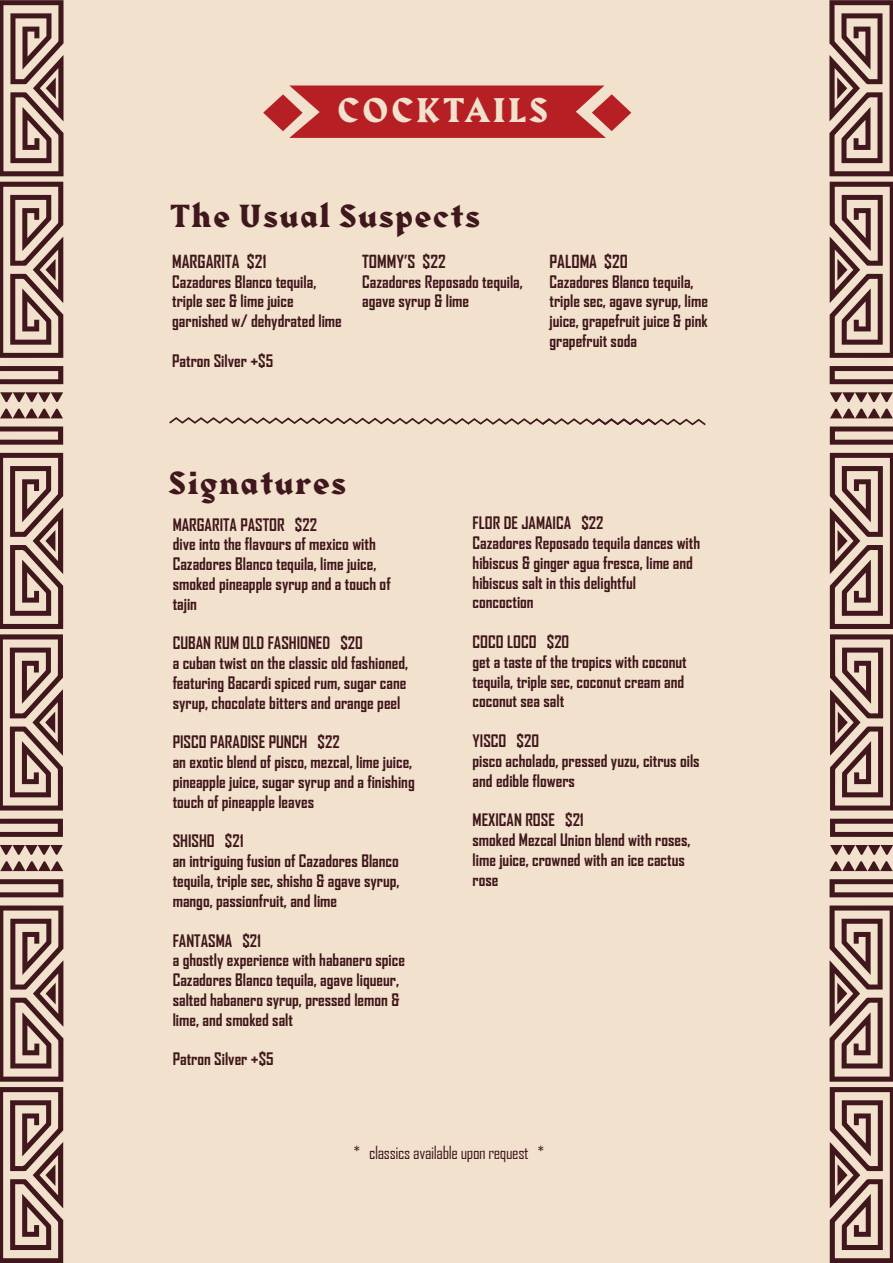
<style>
.page{position:relative;width:893px;height:1263px;background:#f2e1cc}
.page>*{position:absolute;margin:0;border:0;box-sizing:border-box;transform-origin:0 0}
.t1{font:700 30px "Harbour";letter-spacing:.075em;color:#f2e1cc}
.t2{font:700 27.9px "Harbour";letter-spacing:.02em;color:#3f171d}
.t3{font:700 17.4px "Agency FB";color:#3f161b}
.t4{font:17.4px "Agency FB";letter-spacing:-.02em;color:#3f171d}
.t5{font:700 16.5px/19.8px "Agency FB";color:#3f161b}
</style>
<div class="page">
<svg style="left:0;top:0;width:64px;height:176px"></svg>
<svg style="left:0;top:182px;width:63px;height:220px"></svg>
<svg style="left:0;top:408px;width:63px;height:447px"></svg>
<svg style="left:0;top:861px;width:63px;height:402px"></svg>
<svg style="left:829px;top:0;width:64px;height:176px"></svg>
<svg style="left:830px;top:182px;width:63px;height:220px"></svg>
<svg style="left:830px;top:408px;width:63px;height:447px"></svg>
<svg style="left:829px;top:861px;width:64px;height:402px"></svg>
<svg style="left:263px;top:85px;width:368px;height:53px;background:#bf3e3e"></svg>
<svg style="left:169px;top:417px;width:537px;height:9px"></svg>
<h1 class="t1" style="left:337px;top:90px;width:213px">COCKTAILS</h1>
<h2 class="t2" style="left:170px;top:197px;width:312px">The Usual Suspects</h2>
<p class="t3" style="left:172px;top:251px;width:96px">MARGARITA $21</p>
<p class="t5" style="left:172px;top:271px;width:171px">Cazadores Blanco tequila, triple sec &amp; lime juice garnished w/ dehydrated lime</p>
<p class="t5" style="left:172px;top:350px;width:102px">Patron Silver +$5</p>
<p class="t3" style="left:362px;top:251px;width:85px">TOMMY’S $22</p>
<p class="t5" style="left:362px;top:271px;width:162px">Cazadores Reposado tequila, agave syrup &amp; lime</p>
<p class="t3" style="left:549px;top:251px;width:80px">PALOMA $20</p>
<p class="t5" style="left:549px;top:271px;width:160px">Cazadores Blanco tequila, triple sec, agave syrup, lime juice, grapefruit juice &amp; pink grapefruit soda</p>
<h2 class="t2" style="left:168px;top:464px;width:180px">Signatures</h2>
<p class="t5" style="left:173px;top:514px;width:219px">MARGARITA PASTOR $22<br>dive into the flavours of mexico with<br>Cazadores Blanco tequila, lime juice, smoked pineapple syrup and a touch of tajin</p>
<p class="t5" style="left:173px;top:633px;width:237px">CUBAN RUM OLD FASHIONED $20<br>a cuban twist on the classic old fashioned, featuring Bacardi spiced rum, sugar cane syrup, chocolate bitters and orange peel</p>
<p class="t5" style="left:173px;top:732px;width:244px">PISCO PARADISE PUNCH $22<br>an exotic blend of pisco, mezcal, lime juice, pineapple juice, sugar syrup and a finishing touch of pineapple leaves</p>
<p class="t5" style="left:173px;top:831px;width:228px">SHISHO $21<br>an intriguing fusion of Cazadores Blanco tequila, triple sec, shisho &amp; agave syrup, mango, passionfruit, and lime</p>
<p class="t5" style="left:173px;top:930px;width:234px">FANTASMA $21<br>a ghostly experience with habanero spice<br>Cazadores Blanco tequila, agave liqueur, salted habanero syrup, pressed lemon &amp; lime, and smoked salt</p>
<p class="t5" style="left:173px;top:1049px;width:102px">Patron Silver +$5</p>
<p class="t5" style="left:473px;top:513px;width:229px">FLOR DE JAMAICA $22<br>Cazadores Reposado tequila dances with hibiscus &amp; ginger agua fresca, lime and hibiscus salt in this delightful concoction</p>
<p class="t5" style="left:473px;top:631px;width:216px">COCO LOCO $20<br>get a taste of the tropics with coconut tequila, triple sec, coconut cream and coconut sea salt</p>
<p class="t5" style="left:473px;top:730px;width:229px">YISCO $20<br>pisco acholado, pressed yuzu, citrus oils and edible flowers</p>
<p class="t5" style="left:473px;top:810px;width:219px">MEXICAN ROSE $21<br>smoked Mezcal Union blend with roses, lime juice, crowned with an ice cactus rose</p>
<p class="t4" style="left:353px;top:1143px;width:192px">* classics available upon request *</p>
</div>
